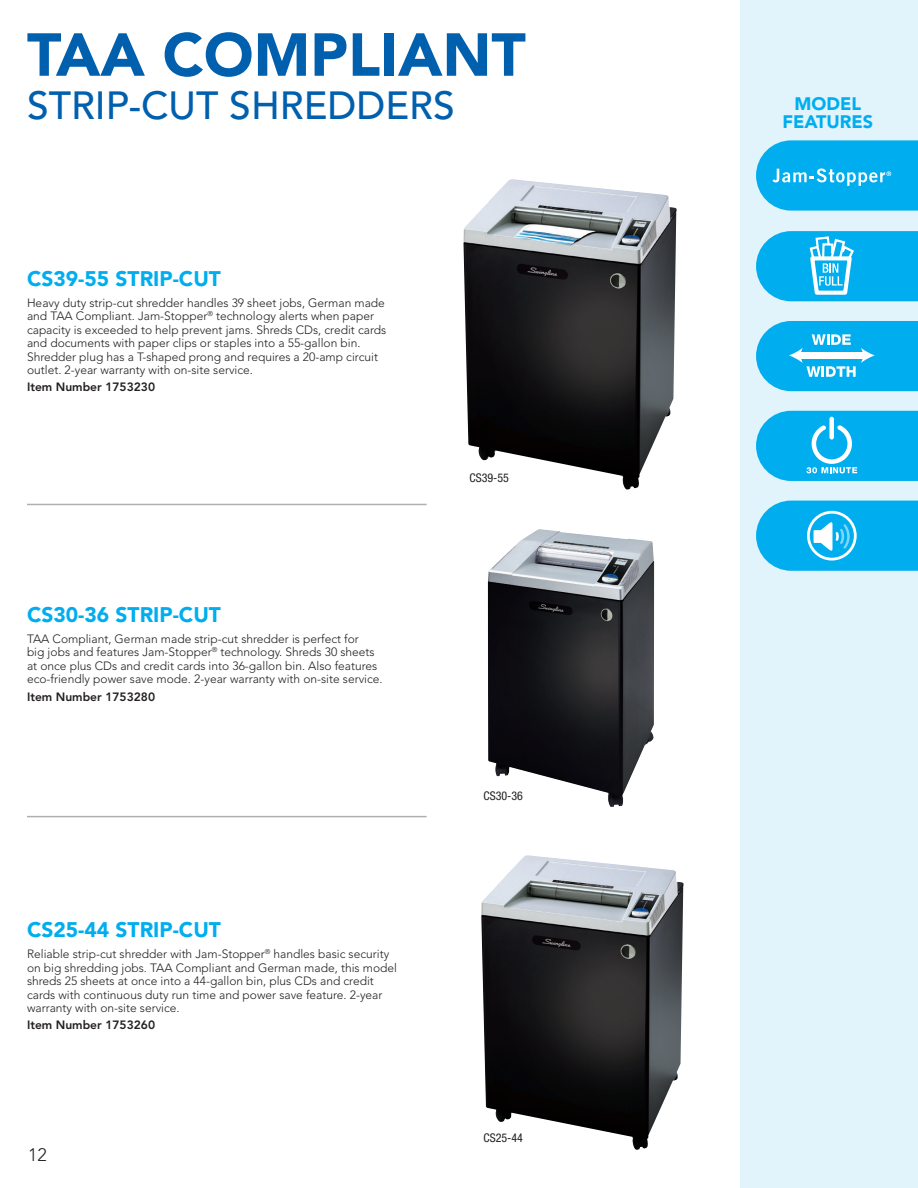
<style>
.page{position:relative;width:918px;height:1188px;background:#fff}
.page>*{position:absolute;margin:0;border:0;box-sizing:border-box;transform-origin:0 0}
.t1{font:900 60px "Avenir LT Std";color:#0160ae}
.t2{font:500 39px "Avenir LT Std";color:#0160ae}
.Product_Name_strip{font:900 21px "Avenir LT Std";color:#00aeef}
.Product_Name_Micro{font:900 18px "Avenir LT Std";color:#00aeef}
.t3{font:300 18px "Avenir LT Std";color:#231f20}
.Product_Copy{font:300 12px/13.5px "Avenir LT Std";color:#231f20}
.t4{font:800 12px "Avenir LT Std";color:#231f20}
.Product_Name_Cross{font:condensed 12px "Helvetica Neue LT Std";color:#231f20}
</style>
<div class="page">
<div style="left:740px;top:0;width:178px;height:1188px;background:#e1f4fc"></div>
<svg style="left:756px;top:231px;width:162px;height:70px;background:#22b8f1"></svg>
<svg style="left:756px;top:321px;width:162px;height:70px;background:#23b9f1"></svg>
<svg style="left:756px;top:140px;width:162px;height:71px;background:#1ab6f0"></svg>
<svg style="left:756px;top:411px;width:162px;height:70px;background:#1bb6f0"></svg>
<hr style="left:27px;top:816px;width:400px;height:1px;background:#939598">
<hr style="left:27px;top:504px;width:400px;height:1px;background:#939598">
<img style="left:481px;top:855px;width:203px;height:295px">
<img style="left:464px;top:179px;width:213px;height:310px">
<img style="left:488px;top:529px;width:166px;height:278px">
<svg style="left:756px;top:501px;width:162px;height:70px;background:#1eb7f0"></svg>
<p class="t1" style="left:27px;top:19px;width:500px">TAA COMPLIANT</p>
<p class="t2" style="left:27px;top:83px;width:429px">STRIP-CUT SHREDDERS</p>
<p class="Product_Name_strip" style="left:27px;top:266px;width:195px">CS39-55 STRIP-CUT</p>
<p class="Product_Copy" style="left:27px;top:296px;width:361px">Heavy duty strip-cut shredder handles 39 sheet jobs, German made and TAA Compliant. Jam-Stopper<sup>®</sup> technology alerts when paper capacity is exceeded to help prevent jams. Shreds CDs, credit cards and documents with paper clips or staples into a 55-gallon bin.<br>Shredder plug has a T-shaped prong and requires a 20-amp circuit outlet. 2-year warranty with on-site service.</p>
<p class="t4" style="left:27px;top:380px;width:130px">Item Number 1753230</p>
<p class="Product_Name_strip" style="left:27px;top:602px;width:195px">CS30-36 STRIP-CUT</p>
<p class="Product_Copy" style="left:27px;top:632px;width:357px">TAA Compliant, German made strip-cut shredder is perfect for<br>big jobs and features Jam-Stopper<sup>®</sup> technology. Shreds 30 sheets at once plus CDs and credit cards into 36-gallon bin. Also features eco-friendly power save mode. 2-year warranty with on-site service.</p>
<p class="t4" style="left:27px;top:689px;width:130px">Item Number 1753280</p>
<p class="Product_Name_strip" style="left:27px;top:917px;width:195px">CS25-44 STRIP-CUT</p>
<p class="Product_Copy" style="left:27px;top:947px;width:372px">Reliable strip-cut shredder with Jam-Stopper<sup>®</sup> handles basic security on big shredding jobs. TAA Compliant and German made, this model shreds 25 sheets at once into a 44-gallon bin, plus CDs and credit cards with continuous duty run time and power save feature. 2-year warranty with on-site service.</p>
<p class="t4" style="left:27px;top:1018px;width:130px">Item Number 1753260</p>
<h3 class="t3" style="left:28px;top:1145px;width:20px">12</h3>
<p class="Product_Name_Cross" style="left:469px;top:471px;width:41px">CS39-55</p>
<p class="Product_Name_Cross" style="left:483px;top:789px;width:41px">CS30-36</p>
<p class="Product_Name_Cross" style="left:483px;top:1131px;width:41px">CS25-44</p>
<p class="Product_Name_Micro" style="left:794px;top:93px;width:68px">MODEL</p>
<p class="Product_Name_Micro" style="left:782px;top:111px;width:92px">FEATURES</p>
</div>
